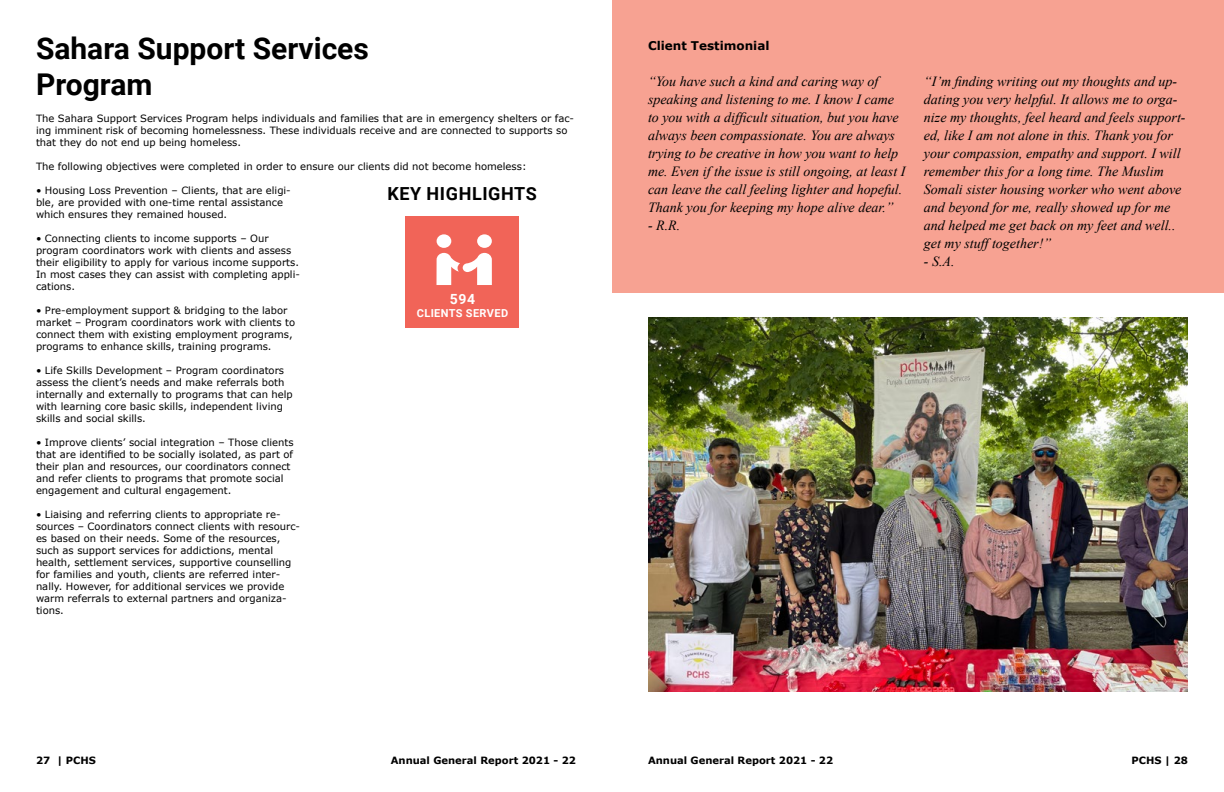
<style>
.page{position:relative;width:1224px;height:792px;background:#fff}
.page>*{position:absolute;margin:0;border:0;box-sizing:border-box;transform-origin:0 0}
.t1{font:700 30px/36px "Roboto";color:#000}
.t2{font:700 18px "Roboto";letter-spacing:.035em;color:#000}
.t3{font:italic 14px/18px "Times New Roman";color:#000}
.t4{font:700 14px "Roboto";color:#fff}
.t5{font:700 12px "Verdana";color:#000}
.t6{font:700 11px "Roboto";letter-spacing:.035em;color:#fff}
.t7{font:10px/12px "Verdana";color:#000}
.t8{font:700 10px "Verdana";color:#000}
</style>
<div class="page">
<div style="left:612px;top:0;width:612px;height:292px;background:#f7a292"></div>
<div style="left:406px;top:216px;width:113px;height:112px;background:#f16458"></div>
<img style="left:648px;top:317px;width:540px;height:374px">
<svg style="left:437px;top:234px;width:55px;height:51px"></svg>
<h1 class="t1" style="left:36px;top:29px;width:334px">Sahara Support Services<br>Program</h1>
<p class="t7" style="left:36px;top:112px;width:539px">The Sahara Support Services Program helps individuals and families that are in emergency shelters or fac&shy;ing imminent risk of becoming homelessness. These individuals receive and are connected to supports so that they do not end up being homeless.</p>
<p class="t7" style="left:36px;top:160px;width:492px">The following objectives were completed in order to ensure our clients did not become homeless:</p>
<p class="t7" style="left:36px;top:184px;width:256px">• Housing Loss Prevention – Clients, that are eligi&shy;ble, are provided with one-time rental assistance which ensures they remained housed.</p>
<p class="t7" style="left:36px;top:232px;width:265px">• Connecting clients to income supports – Our program coordinators work with clients and assess their eligibility to apply for various income supports.<br>In most cases they can assist with completing appli&shy;cations.</p>
<p class="t7" style="left:36px;top:304px;width:261px">• Pre-employment support &amp; bridging to the labor market – Program coordinators work with clients to connect them with existing employment programs, programs to enhance skills, training programs.</p>
<p class="t7" style="left:36px;top:364px;width:258px">• Life Skills Development – Program coordinators assess the client’s needs and make referrals both internally and externally to programs that can help with learning core basic skills, independent living skills and social skills.</p>
<p class="t7" style="left:36px;top:436px;width:259px">• Improve clients’ social integration – Those clients that are identified to be socially isolated, as part of their plan and resources, our coordinators connect and refer clients to programs that promote social engagement and cultural engagement.</p>
<p class="t7" style="left:36px;top:508px;width:265px">• Liaising and referring clients to appropriate re&shy;sources – Coordinators connect clients with resourc&shy;es based on their needs. Some of the resources, such as support services for addictions, mental health, settlement services, supportive counselling for families and youth, clients are referred inter&shy;nally. However, for additional services we provide warm referrals to external partners and organiza&shy;tions.</p>
<h2 class="t2" style="left:387px;top:181px;width:151px">KEY HIGHLIGHTS</h2>
<h3 class="t4" style="left:450px;top:289px;width:27px">594</h3>
<p class="t6" style="left:417px;top:305px;width:93px">CLIENTS SERVED</p>
<p class="t5" style="left:648px;top:37px;width:123px">Client Testimonial</p>
<p class="t3" style="left:648px;top:72px;width:259px">“You have such a kind and caring way of speaking and listening to me. I know I came to you with a difficult situation, but you have always been compassionate. You are always trying to be creative in how you want to help me. Even if the issue is still ongoing, at least I can leave the call feeling lighter and hopeful.<br>Thank you for keeping my hope alive dear.”</p>
<h3 class="t3" style="left:648px;top:216px;width:34px">- R.R.</h3>
<p class="t3" style="left:924px;top:72px;width:263px">“I’m finding writing out my thoughts and up&shy;dating you very helpful. It allows me to orga&shy;nize my thoughts, feel heard and feels support&shy;ed, like I am not alone in this. Thank you for your compassion, empathy and support. I will remember this for a long time. The Muslim Somali sister housing worker who went above and beyond for me, really showed up for me and helped me get back on my feet and well.. get my stufftogether!”</p>
<h3 class="t3" style="left:924px;top:252px;width:32px">- S.A.</h3>
<p class="t8" style="left:36px;top:753px;width:61px">27 | PCHS</p>
<p class="t8" style="left:391px;top:753px;width:187px">Annual General Report 2021 - 22</p>
<p class="t8" style="left:648px;top:753px;width:187px">Annual General Report 2021 - 22</p>
<p class="t8" style="left:1131px;top:753px;width:58px">PCHS | 28</p>
</div>
